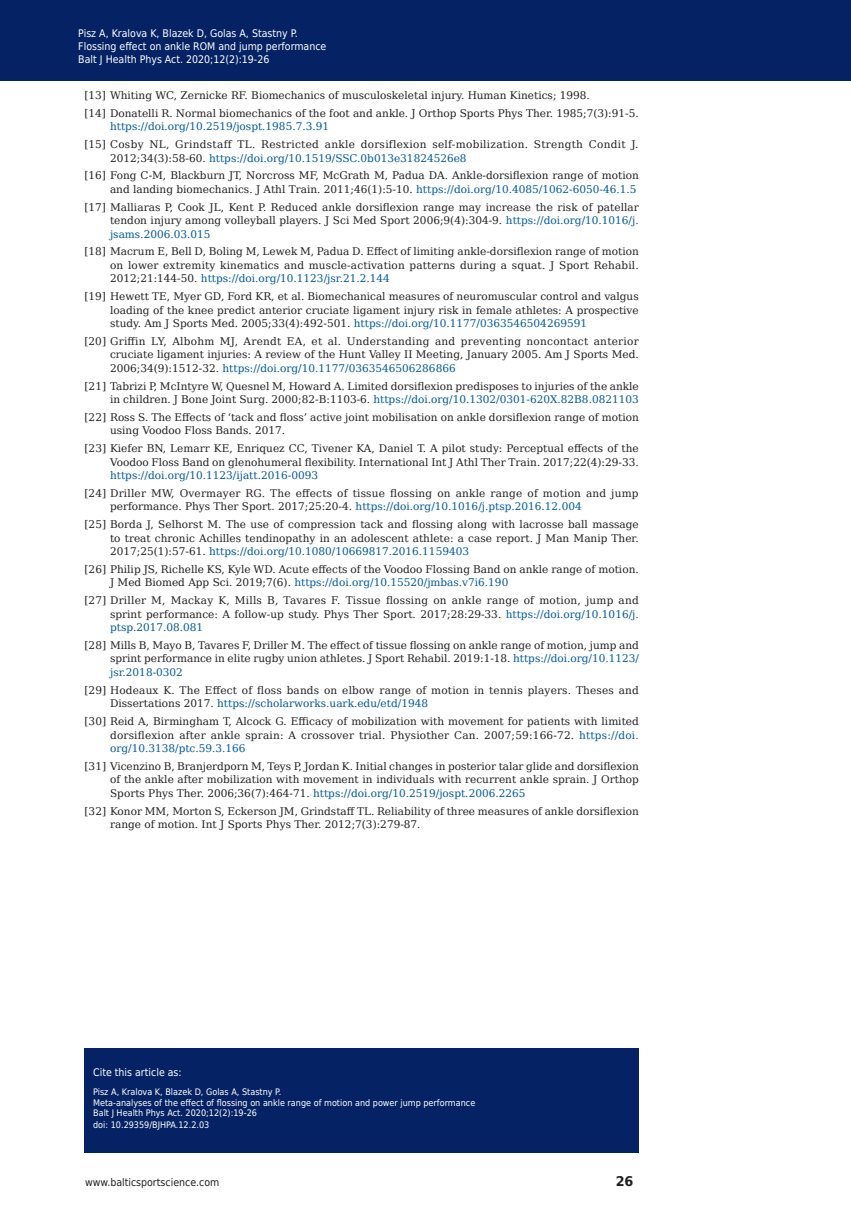
<style>
.page{position:relative;width:851px;height:1212px;background:#fff}
.page>*{position:absolute;margin:0;border:0;box-sizing:border-box;transform-origin:0 0}
.t1{font:700 13.35px "DejaVu Sans";color:#231f20;scale:.96 1}
.t2{font:10.5px/13.5px "DejaVu Serif";color:#231f20;text-align:justify}
.t3{font:10.5px/13.5px "DejaVu Serif";letter-spacing:.02em;color:#231f20}
.t4{font:10.5px/13.5px "DejaVu Serif";letter-spacing:.025em;color:#231f20}
.t5{font:10.5px/12.6px "DejaVu Sans Condensed";color:#fff}
.t6{font:10.5px "DejaVu Serif";color:#01599c}
.t7{font:700 10.5px "DejaVu Sans";color:#fff}
.t8{font:10.5px "DejaVu Sans";color:#fff}
.t9{font:10.5px "DejaVu Sans Condensed";color:#231f20}
.t10{font:9px/10.5px "DejaVu Sans Condensed";color:#fff}
.s1{color:#01599c}
</style>
<div class="page">
<div style="left:85px;top:1048px;width:553px;height:104px;background:#052265"></div>
<div style="left:0;top:0;width:850px;height:80px;background:#052265"></div>
<p class="t5" style="left:78px;top:27px;width:249px">Pisz A, Kralova K, Blazek D, Golas A, Stastny P.<br>Flossing effect on ankle ROM and jump performance<br>Balt J Health Phys Act. 2020;12(2):19-26</p>
<p class="t7" style="left:86px;top:34px;width:358px">Baltic Journal of Health and Physical Activity 2014; 1(1): 1-4</p>
<p class="t8" style="left:86px;top:46px;width:320px">Journal of Gdansk University of Physical Education and Sport</p>
<p class="t2" style="left:84px;top:86px;width:555px;line-height:17.7px">[13] Whiting WC, Zernicke RF. Biomechanics of musculoskeletal injury. Human Kinetics; 1998.<br>[14] Donatelli R. Normal biomechanics of the foot and ankle. J Orthop Sports Phys Ther. 1985;7(3):91-5.</p>
<p class="t6" style="left:110px;top:119px;width:220px">https://doi.org/10.2519/jospt.1985.7.3.91</p>
<p class="t4" style="left:110px;top:137px;width:530px;text-indent:-26px">[15] Cosby NL, Grindstaff TL. Restricted ankle dorsiflexion self-mobilization. Strength Condit J.<br>2012;34(3):58-60. <span class="s1">https://doi.org/10.1519/SSC.0b013e31824526e8</span></p>
<p class="t2" style="left:84px;top:168px;width:555px;text-align:right">[16] Fong C-M, Blackburn JT, Norcross MF, McGrath M, Padua DA. Ankle-dorsiflexion range of motion and landing biomechanics. J Athl Train. 2011;46(1):5-10. <span class="s1">https://doi.org/10.4085/1062-6050-46.1.5</span></p>
<p class="t2" style="left:110px;top:200px;width:530px;text-indent:-26px">[17] Malliaras P, Cook JL, Kent P. Reduced ankle dorsiflexion range may increase the risk of patellar tendon injury among volleyball players. J Sci Med Sport 2006;9(4):304-9. <span class="s1">https://doi.org/10.1016/j. jsams.2006.03.015</span></p>
<p class="t2" style="left:110px;top:245px;width:530px;text-indent:-26px">[18] Macrum E, Bell D, Boling M, Lewek M, Padua D. Effect of limiting ankle-dorsiflexion range of motion on lower extremity kinematics and muscle-activation patterns during a squat. J Sport Rehabil.<br>2012;21:144-50. <span class="s1">https://doi.org/10.1123/jsr.21.2.144</span></p>
<p class="t2" style="left:110px;top:289px;width:530px;text-indent:-26px">[19] Hewett TE, Myer GD, Ford KR, et al. Biomechanical measures of neuromuscular control and valgus loading of the knee predict anterior cruciate ligament injury risk in female athletes: A prospective study. Am J Sports Med. 2005;33(4):492-501. <span class="s1">https://doi.org/10.1177/0363546504269591</span></p>
<p class="t2" style="left:110px;top:334px;width:530px;text-indent:-26px">[20] Griffin LY, Albohm MJ, Arendt EA, et al. Understanding and preventing noncontact anterior cruciate ligament injuries: A review of the Hunt Valley II Meeting, January 2005. Am J Sports Med.<br>2006;34(9):1512-32. <span class="s1">https://doi.org/10.1177/0363546506286866</span></p>
<p class="t2" style="left:84px;top:379px;width:555px;text-align:right">[21] Tabrizi P, McIntyre W, Quesnel M, Howard A. Limited dorsiflexion predisposes to injuries of the ankle in children. J Bone Joint Surg. 2000;82-B:1103-6. <span class="s1">https://doi.org/10.1302/0301-620X.82B8.0821103</span></p>
<p class="t2" style="left:110px;top:410px;width:530px;text-indent:-26px">[22] Ross S. The Effects of ‘tack and floss’ active joint mobilisation on ankle dorsiflexion range of motion using Voodoo Floss Bands. 2017.</p>
<p class="t2" style="left:84px;top:441px;width:555px;text-align:right">[23] Kiefer BN, Lemarr KE, Enriquez CC, Tivener KA, Daniel T. A pilot study: Perceptual effects of the<br>Voodoo Floss Band on glenohumeral flexibility. International Int J Athl Ther Train. 2017;22(4):29-33.</p>
<p class="t6" style="left:110px;top:467px;width:209px">https://doi.org/10.1123/ijatt.2016-0093</p>
<p class="t3" style="left:110px;top:486px;width:530px;text-indent:-26px">[24] Driller MW, Overmayer RG. The effects of tissue flossing on ankle range of motion and jump performance. Phys Ther Sport. 2017;25:20-4. <span class="s1">https://doi.org/10.1016/j.ptsp.2016.12.004</span></p>
<p class="t2" style="left:110px;top:517px;width:530px;text-indent:-26px">[25] Borda J, Selhorst M. The use of compression tack and flossing along with lacrosse ball massage to treat chronic Achilles tendinopathy in an adolescent athlete: a case report. J Man Manip Ther.<br>2017;25(1):57-61. <span class="s1">https://doi.org/10.1080/10669817.2016.1159403</span></p>
<p class="t2" style="left:110px;top:562px;width:530px;text-indent:-26px">[26] Philip JS, Richelle KS, Kyle WD. Acute effects of the Voodoo Flossing Band on ankle range of motion.<br>J Med Biomed App Sci. 2019;7(6). <span class="s1">https://doi.org/10.15520/jmbas.v7i6.190</span></p>
<p class="t2" style="left:110px;top:593px;width:530px;text-indent:-26px">[27] Driller M, Mackay K, Mills B, Tavares F. Tissue flossing on ankle range of motion, jump and sprint performance: A follow-up study. Phys Ther Sport. 2017;28:29-33. <span class="s1">https://doi.org/10.1016/j. ptsp.2017.08.081</span></p>
<p class="t2" style="left:110px;top:638px;width:530px;text-indent:-26px">[28] Mills B, Mayo B, Tavares F, Driller M. The effect of tissue flossing on ankle range of motion, jump and sprint performance in elite rugby union athletes. J Sport Rehabil. 2019:1-18. <span class="s1">https://doi.org/10.1123/ jsr.2018-0302</span></p>
<p class="t2" style="left:110px;top:683px;width:530px;text-indent:-26px">[29] Hodeaux K. The Effect of floss bands on elbow range of motion in tennis players. Theses and<br>Dissertations 2017. <span class="s1">https://scholarworks.uark.edu/etd/1948</span></p>
<p class="t2" style="left:110px;top:714px;width:530px;text-indent:-26px">[30] Reid A, Birmingham T, Alcock G. Efficacy of mobilization with movement for patients with limited dorsiflexion after ankle sprain: A crossover trial. Physiother Can. 2007;59:166-72. <span class="s1">https://doi. org/10.3138/ptc.59.3.166</span></p>
<p class="t2" style="left:110px;top:759px;width:530px;text-indent:-26px">[31] Vicenzino B, Branjerdporn M, Teys P, Jordan K. Initial changes in posterior talar glide and dorsiflexion of the ankle after mobilization with movement in individuals with recurrent ankle sprain. J Orthop Sports Phys Ther. 2006;36(7):464-71. <span class="s1">https://doi.org/10.2519/jospt.2006.2265</span></p>
<p class="t2" style="left:110px;top:804px;width:530px;text-indent:-26px">[32] Konor MM, Morton S, Eckerson JM, Grindstaff TL. Reliability of three measures of ankle dorsiflexion range of motion. Int J Sports Phys Ther. 2012;7(3):279-87.</p>
<p class="t5" style="left:93px;top:1066px;width:90px">Cite this article as:</p>
<p class="t10" style="left:93px;top:1087px;width:383px">Pisz A, Kralova K, Blazek D, Golas A, Stastny P.<br>Meta-analyses of the effect of flossing on ankle range of motion and power jump performance<br>Balt J Health Phys Act. 2020;12(2):19-26</p>
<p class="t10" style="left:93px;top:1120px;width:118px">doi: 10.29359/BJHPA.12.2.03</p>
<p class="t9" style="left:85px;top:1174px;width:136px">www.balticsportscience.com</p>
<p class="t1" style="left:615px;top:1170px;width:20px">26</p>
</div>
